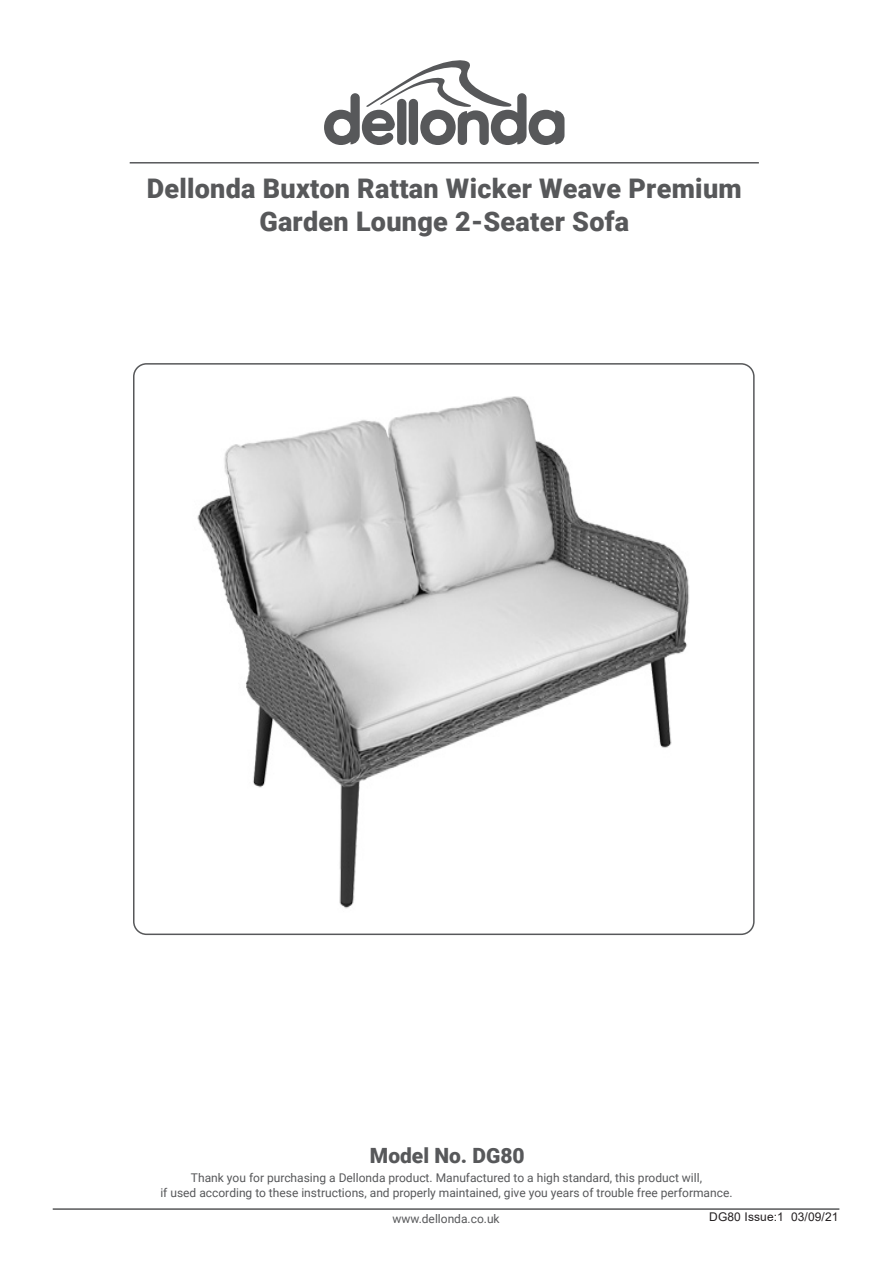
<style>
.page{position:relative;width:893px;height:1263px;background:#fff}
.page>*{position:absolute;margin:0;border:0;box-sizing:border-box;transform-origin:0 0}
.Product_Header{font:900 27px/33.8px "Roboto";letter-spacing:.01em;color:#57585a;text-align:center}
.Model_Number{font:900 21px "Roboto";color:#57585a}
.Copy__Justified{font:12px "Roboto";color:#57585a}
.Body{font:12px "Arial";letter-spacing:.01em;color:#231f20}
.Page_Footer{font:12px "Roboto";color:#57585a}
</style>
<div class="page">
<hr style="left:53px;top:1208px;width:786px;height:2px;background:#57585a">
<hr style="left:130px;top:162px;width:629px;height:2px;background:#57585a">
<svg style="left:324px;top:60px;width:240px;height:85px"></svg>
<img style="left:197px;top:396px;width:492px;height:513px">
<p class="Product_Header" style="left:147px;top:170px;width:596px">Dellonda Buxton Rattan Wicker Weave Premium<br>Garden Lounge 2-Seater Sofa</p>
<p class="Model_Number" style="left:370px;top:1141px;width:156px">Model No. DG80</p>
<p class="Copy__Justified" style="left:191px;top:1169px;width:513px">Thank you for purchasing a Dellonda product. Manufactured to a high standard, this product will,</p>
<p class="Copy__Justified" style="left:160px;top:1184px;width:574px">if used according to these instructions, and properly maintained, give you years of trouble free performance.</p>
<p class="Page_Footer" style="left:392px;top:1210px;width:109px">www.dellonda.co.uk</p>
<p class="Body" style="left:709px;top:1208px;width:131px">DG80 Issue:1 03/09/21</p>
</div>
